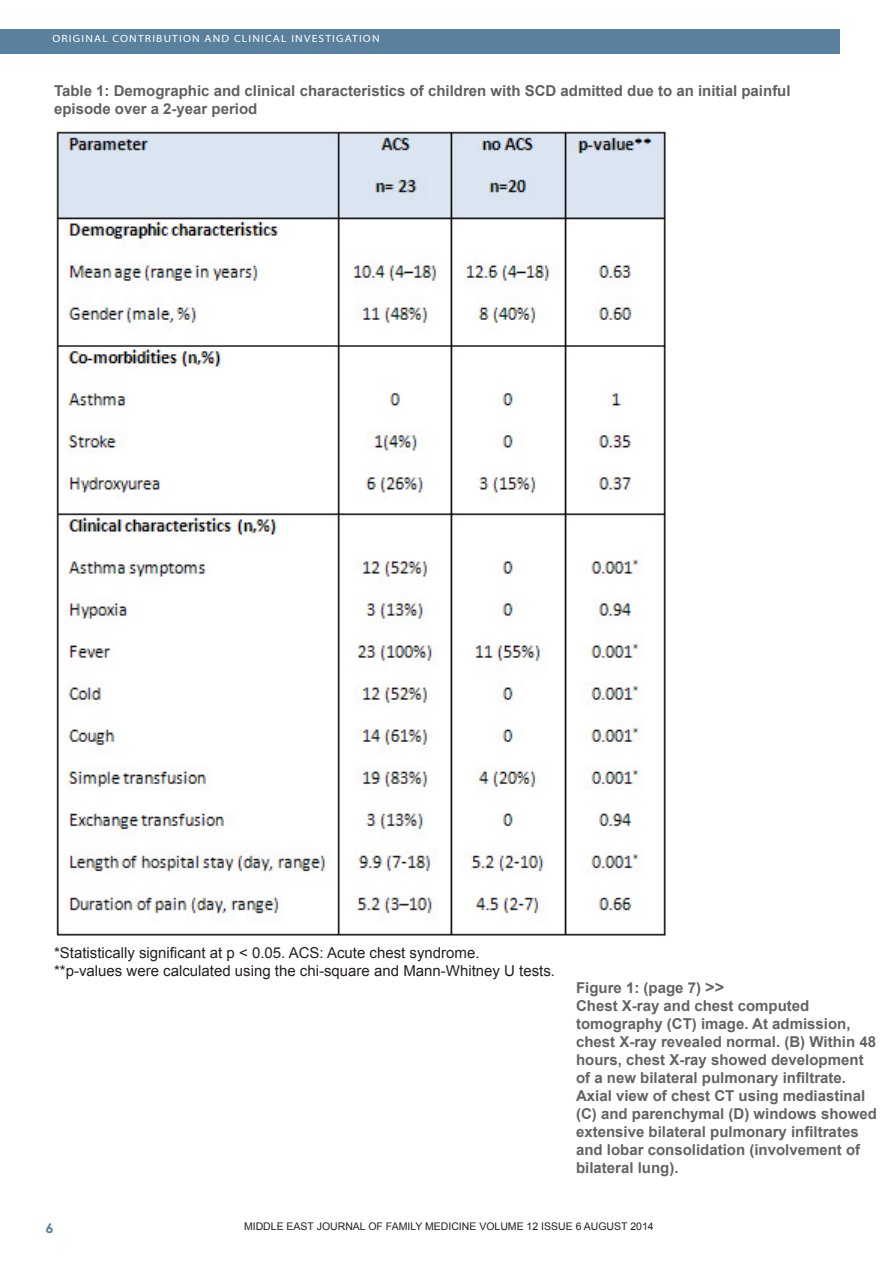
<style>
.page{position:relative;width:893px;height:1263px;background:#fff}
.page>*{position:absolute;margin:0;border:0;box-sizing:border-box;transform-origin:0 0}
.Footnote_Text{font:700 15px/18px "Arial";color:#636363}
.Footnote_Text-2{font:15px/18px "Arial";color:#231f20}
.Footnote_Text-3{font:700 15px/18px "Arial";color:#616161}
.Footnote_Text-4{font:10.5px "Arial";color:#231f20}
.t1{font:10.5px "Myriad";letter-spacing:.1em;color:#231f20;scale:1.1 1}
.t2{font:10.5px "Myriad";letter-spacing:.1em;color:#fff;scale:1.1 1}
.s1{font-size:16.5px}
.s2{font-family:"Century Gothic";font-weight:700}
</style>
<div class="page">
<div style="left:0;top:30px;width:840px;height:24px;background:#59809c"></div>
<img style="left:56px;top:129px;width:610px;height:807px">
<p class="t2" style="left:52px;top:34px;width:299px">ORIGINAL CONTRIBUTION AND CLINICAL INVESTIGATION</p>
<p class="Footnote_Text-3" style="left:54px;top:83px;width:738px">Table 1: Demographic and clinical characteristics of children with SCD admitted due to an initial painful episode over a 2-year period</p>
<p class="Footnote_Text-2" style="left:54px;top:943px;width:503px">*Statistically significant at p &lt; 0.05. ACS: Acute chest syndrome.<br>**p-values were calculated using the chi-square and Mann-Whitney U tests.</p>
<p class="Footnote_Text" style="left:576px;top:979px;width:302px">Figure 1: (page 7) <span class="s1">&gt;&gt;<br></span>Chest X-ray and chest computed tomography (CT) image. At admission, chest X-ray revealed normal. (B) Within 48 hours, chest X-ray showed development of a new bilateral pulmonary infiltrate.<br>Axial view of chest CT using mediastinal (C) and parenchymal (D) windows showed extensive bilateral pulmonary infiltrates and lobar consolidation (involvement of bilateral lung).</p>
<p class="Footnote_Text-4" style="left:244px;top:1220px;width:411px">MIDDLE EAST JOURNAL OF FAMILY MEDICINE VOLUME 12 ISSUE 6 AUGUST 2014</p>
<p class="t1" style="left:248px;top:1223px;width:364px">MIDDLE EAST JOURNAL OF FAMILY MEDICINE <span class="s2">•</span> VOLUME 7, ISSUE 10</p>
</div>
